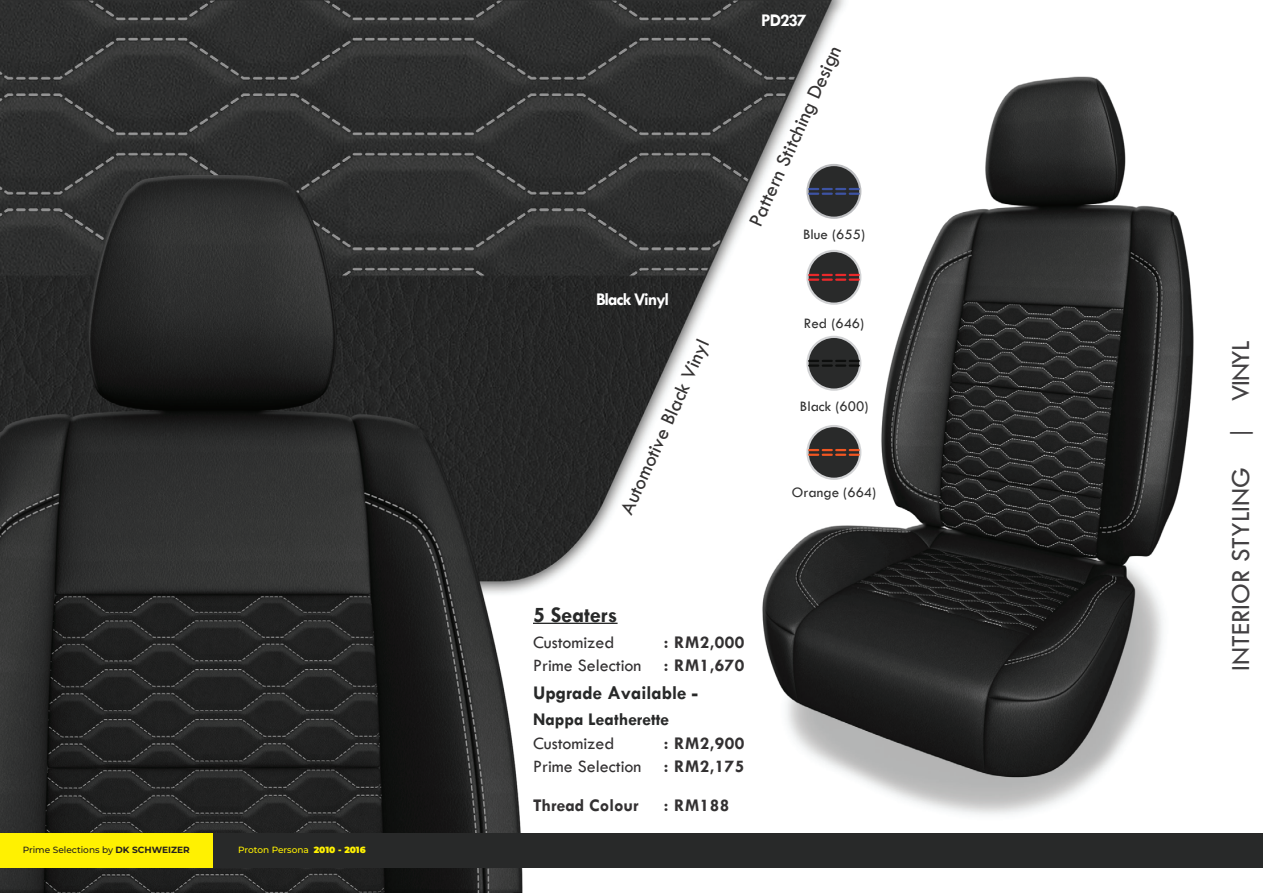
<style>
.page{position:relative;width:1263px;height:893px;background:#fff}
.page>*{position:absolute;margin:0;border:0;box-sizing:border-box;transform-origin:0 0}
.t1{font:27px "Tw Cen";color:#434143}
.t2{font:700 22.5px "Tw Cen";color:#282929}
.t3{font:21px "Tw Cen";color:#343232}
.t4{font:700 19.5px "Tw Cen";color:#282929}
.t5{font:700 18px/22.8px "Tw Cen";letter-spacing:.025em;color:#333132;text-align:right}
.t6{font:18px "Tw Cen";color:#333132}
.t7{font:700 18px "Tw Cen";color:#282929}
.t8{font:700 18px "Tw Cen";letter-spacing:-.06em;color:#fff}
.t9{font:700 18px "Tw Cen";color:#333132}
.t10{font:15px "Tw Cen";color:#313131}
.t11{font:500 9px "Montserrat";color:#231f20}
.t12{font:500 9px "Montserrat";color:#fff101}
.s1{font-weight:700}
.s2{font-weight:900}
.s3{font-weight:400}
</style>
<div class="page">
<img style="left:0;top:0;width:1263px;height:893px">
<div style="left:213px;top:833px;width:1050px;height:34px;background:#282929"></div>
<div style="left:0;top:833px;width:213px;height:34px;background:#fff101"></div>
<hr style="left:533px;top:623px;width:84px;height:1px;background:#282929">
<div style="left:807px;top:165px;width:53px;height:53px;background:#292a2a;border-radius:50%"></div>
<div style="left:806px;top:164px;width:55px;height:55px;border:2px solid #bcbdc0;border-radius:50%"></div>
<svg style="left:809px;top:188px;width:52px;height:7px"></svg>
<div style="left:807px;top:251px;width:53px;height:53px;background:#292a2a;border-radius:50%"></div>
<div style="left:806px;top:250px;width:55px;height:55px;border:2px solid #d1d2d4;border-radius:50%"></div>
<svg style="left:809px;top:274px;width:52px;height:7px"></svg>
<div style="left:807px;top:337px;width:53px;height:53px;background:#292a2a;border-radius:50%"></div>
<div style="left:806px;top:336px;width:55px;height:55px;border:2px solid #d1d2d4;border-radius:50%"></div>
<svg style="left:809px;top:360px;width:52px;height:7px"></svg>
<div style="left:807px;top:426px;width:53px;height:53px;background:#292a2a;border-radius:50%"></div>
<div style="left:806px;top:425px;width:55px;height:55px;border:2px solid #d1d2d4;border-radius:50%"></div>
<svg style="left:809px;top:449px;width:52px;height:7px"></svg>
<p class="t11" style="left:23px;top:846px;width:168px">Prime Selections by <span class="s1">DK SCHWEIZER</span></p>
<p class="t12" style="left:238px;top:846px;width:129px">Proton Persona <span class="s2">2010 - 2016</span></p>
<p class="t8" style="left:761px;top:14px;width:47px">PD237</p>
<p class="t3" style="left:748px;top:223px;width:198px;rotate:-66deg">Pattern Stitching Design</p>
<p class="t8" style="left:596px;top:293px;width:75px">Black Vinyl</p>
<p class="t3" style="left:619px;top:510px;width:191px;rotate:-66deg">Automotive Black Vinyl</p>
<p class="t2" style="left:533px;top:607px;width:86px">5 Seaters</p>
<p class="t6" style="left:533px;top:635px;width:83px">Customized</p>
<p class="t5" style="left:533px;top:632px;width:213px">: RM2,000<br><span class="s3">Prime Selection</span> : RM1,670</p>
<p class="t4" style="left:533px;top:686px;width:166px">Upgrade Available -</p>
<p class="t7" style="left:533px;top:713px;width:138px">Nappa Leatherette</p>
<p class="t6" style="left:533px;top:737px;width:83px">Customized</p>
<p class="t5" style="left:664px;top:734px;width:82px">: RM2,900</p>
<p class="t6" style="left:533px;top:760px;width:213px">Prime Selection <span class="s1">: RM2,175</span></p>
<p class="t9" style="left:533px;top:799px;width:107px">Thread Colour</p>
<p class="t5" style="left:664px;top:795px;width:67px">: RM188</p>
<p class="t10" style="left:803px;top:229px;width:63px">Blue (655)</p>
<p class="t10" style="left:804px;top:317px;width:62px">Red (646)</p>
<p class="t10" style="left:800px;top:400px;width:70px">Black (600)</p>
<p class="t10" style="left:792px;top:487px;width:86px">Orange (664)</p>
<h1 class="t1" style="left:1230px;top:671px;width:332px;rotate:-90deg">INTERIOR STYLING | VINYL</h1>
</div>
